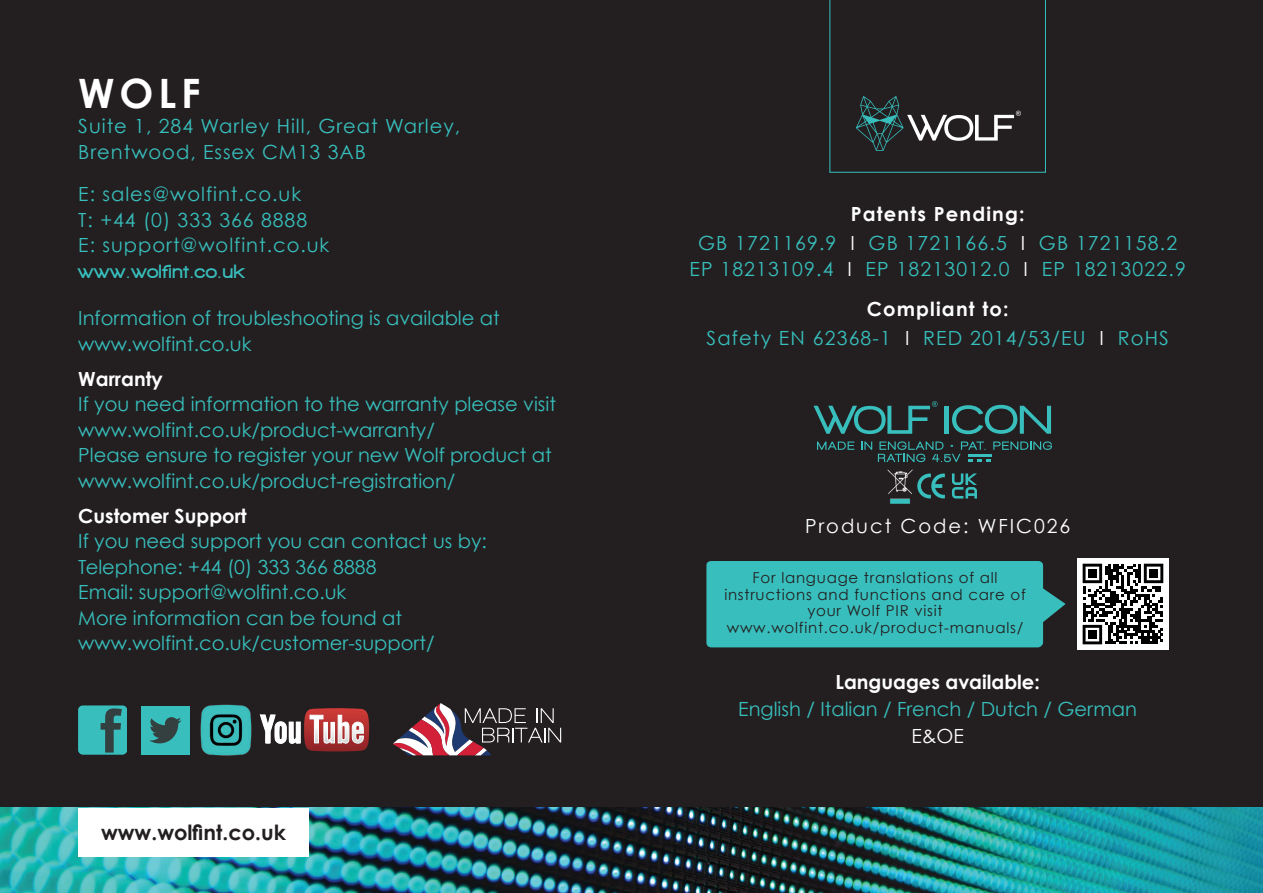
<style>
.page{position:relative;width:1263px;height:893px;background:#fff}
.page>*{position:absolute;margin:0;border:0;box-sizing:border-box;transform-origin:0 0}
.t1{font:700 40.5px "Century Gothic";color:#fff}
.t2{font:700 21px "Century Gothic";color:#231f20}
.t3{font:19.5px/25.5px "Century Gothic";color:#38bfbd}
.t4{font:19.5px/29.7px "Century Gothic";letter-spacing:.06em;color:#38bfbd;text-align:center}
.t5{font:19.5px/25.5px "Century Gothic";letter-spacing:.05em;color:#38bfbd}
.t6{font:700 19.5px "Century Gothic";color:#fff}
.t7{font:19.5px "Century Gothic";letter-spacing:.1em;color:#fff}
.t8{font:900 19.5px "Walkway";letter-spacing:.05em;color:#38bfbd}
.t9{font:15px/16.5px "Century Gothic";letter-spacing:.05em;color:#231f20;text-align:center}
.s1{font-weight:700;color:#fff}
.s2{color:#fff}
</style>
<div class="page">
<div style="left:0;top:0;width:1263px;height:816px;background:#231f20"></div>
<svg style="left:393px;top:703px;width:168px;height:52px"></svg>
<div style="left:141px;top:706px;width:49px;height:48px;background:#38bfbd"></div>
<svg style="left:149px;top:717px;width:32px;height:26px"></svg>
<img style="left:200px;top:704px;width:52px;height:52px">
<svg style="left:260px;top:708px;width:109px;height:43px"></svg>
<svg style="left:78px;top:706px;width:49px;height:48px"></svg>
<svg style="left:817px;top:441px;width:37px;height:9px"></svg>
<svg style="left:861px;top:441px;width:11px;height:9px"></svg>
<svg style="left:878px;top:441px;width:174px;height:21px"></svg>
<svg style="left:813px;top:401px;width:124px;height:33px"></svg>
<hr style="left:944px;top:406px;width:4px;height:28px;background:#38bfbd">
<svg style="left:952px;top:405px;width:99px;height:29px"></svg>
<svg style="left:917px;top:474px;width:28px;height:24px"></svg>
<svg style="left:952px;top:473px;width:25px;height:26px"></svg>
<img style="left:887px;top:469px;width:25px;height:35px">
<div style="left:706px;top:561px;width:359px;height:86px;background:#38bfbd"></div>
<div style="left:1077px;top:558px;width:92px;height:92px;background:#fff"></div>
<svg style="left:1083px;top:564px;width:80px;height:80px"></svg>
<div style="left:1088px;top:569px;width:8px;height:9px;background:#000001"></div>
<div style="left:1149px;top:569px;width:9px;height:9px;background:#000001"></div>
<div style="left:1088px;top:630px;width:8px;height:9px;background:#000001"></div>
<svg style="left:829px;top:0;width:217px;height:173px"></svg>
<img style="left:0;top:808px;width:1263px;height:85px">
<div style="left:78px;top:808px;width:231px;height:49px;background:#fff"></div>
<h1 class="t1" style="left:78px;top:68px;width:124px">WOLF</h1>
<p class="t5" style="left:78px;top:113px;width:383px">Suite 1, 284 Warley Hill, Great Warley,<br>Brentwood, Essex CM13 3AB</p>
<p class="t5" style="left:78px;top:181px;width:253px">E: sales@wolfint.co.uk<br>T: +44 (0) 333 366 8888<br>E: support@wolfint.co.uk</p>
<p class="t8" style="left:78px;top:261px;width:167px">www.wolfint.co.uk</p>
<p class="t3" style="left:78px;top:305px;width:423px">Information of troubleshooting is available at www.wolfint.co.uk</p>
<p class="t6" style="left:78px;top:366px;width:86px">Warranty</p>
<p class="t3" style="left:78px;top:391px;width:479px">If you need information to the warranty please visit www.wolfint.co.uk/product-warranty/<br>Please ensure to register your new Wolf product at www.wolfint.co.uk/product-registration/</p>
<p class="t6" style="left:78px;top:503px;width:170px">Customer Support</p>
<p class="t3" style="left:78px;top:528px;width:410px">If you need support you can contact us by:<br>Telephone: +44 (0) 333 366 8888<br>Email: support@wolfint.co.uk<br>More information can be found at www.wolfint.co.uk/customer-support/</p>
<p class="t2" style="left:101px;top:819px;width:186px">www.wolfint.co.uk</p>
<p class="t4" style="left:698px;top:198px;width:481px"><span class="s1">Patents Pending:<br></span>GB 1721169.9 <span class="s2">I</span> GB 1721166.5 <span class="s2">I</span> GB 1721158.2</p>
<p class="t4" style="left:689px;top:249px;width:498px;line-height:39.8px">EP 18213109.4 <span class="s2">I</span> EP 18213012.0 <span class="s2">I</span> EP 18213022.9<br><span class="s1">Compliant to:</span></p>
<p class="t4" style="left:706px;top:323px;width:464px">Safety EN 62368-1 <span class="s2">I</span> RED 2014/53/EU <span class="s2">I</span> RoHS</p>
<p class="t7" style="left:805px;top:514px;width:267px">Product Code: WFIC026</p>
<p class="t9" style="left:724px;top:569px;width:303px">For language translations of all instructions and functions and care of your Wolf PIR visit www.wolfint.co.uk/product-manuals/</p>
<p class="t6" style="left:835px;top:670px;width:206px">Languages available:</p>
<p class="t3" style="left:738px;top:696px;width:400px">English / Italian / French / Dutch / German</p>
<p class="t7" style="left:911px;top:724px;width:54px">E&amp;OE</p>
</div>
